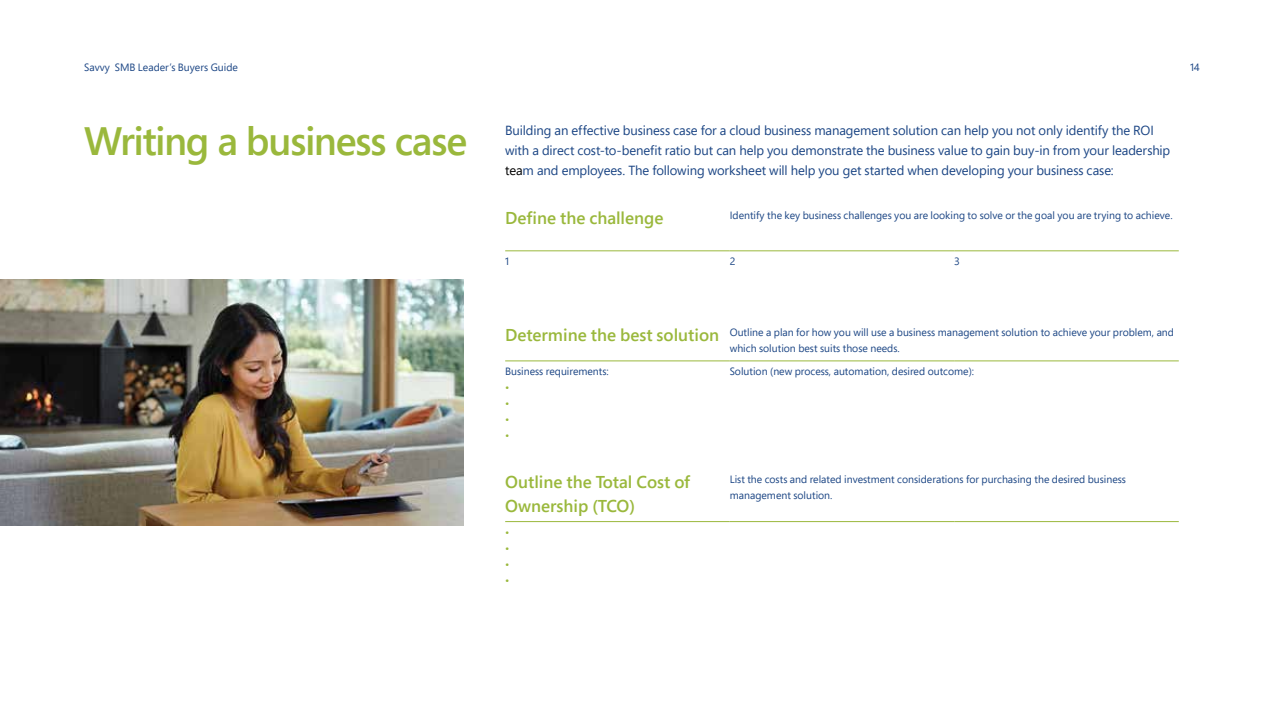
<style>
.page{position:relative;width:1263px;height:711px;background:#fff}
.page>*{position:absolute;margin:0;border:0;box-sizing:border-box;transform-origin:0 0}
.t1{font:600 39.45px "Segoe Pro";letter-spacing:-.03em;color:#9ab83c}
.t2{font:600 17.1px/23.7px "Segoe Pro";color:#9ab83c}
.t3{font:13.2px/19.8px "Segoe Pro";letter-spacing:-.01em;color:#1b4584}
.t4{font:10.5px/15.8px "Segoe Pro";color:#1b4584}
.t5{font:10.5px/15.8px "Segoe Pro";color:#9ab83c;text-align:justify}
.s1{color:#000}
</style>
<div class="page">
<hr style="left:730px;top:360px;width:224px;height:1px;background:#9ab83c">
<hr style="left:954px;top:360px;width:225px;height:1px;background:#9ab83c">
<hr style="left:505px;top:360px;width:225px;height:1px;background:#9ab83c">
<hr style="left:730px;top:250px;width:224px;height:1px;background:#9ab83c">
<hr style="left:954px;top:250px;width:225px;height:1px;background:#9ab83c">
<hr style="left:505px;top:250px;width:225px;height:1px;background:#9ab83c">
<img style="left:0;top:279px;width:463px;height:246px">
<hr style="left:730px;top:521px;width:224px;height:1px;background:#9ab83c">
<hr style="left:954px;top:521px;width:225px;height:1px;background:#9ab83c">
<hr style="left:505px;top:521px;width:225px;height:1px;background:#9ab83c">
<p class="t4" style="left:84px;top:59px;width:155px">Savvy SMB Leader’s Buyers Guide</p>
<p class="t4" style="left:1190px;top:59px;width:11px">14</p>
<h1 class="t1" style="left:84px;top:114px;width:384px">Writing a business case</h1>
<p class="t3" style="left:505px;top:120px;width:666px">Building an effective business case for a cloud business management solution can help you not only identify the ROI with a direct cost-to-benefit ratio but can help you demonstrate the business value to gain buy-in from your leadership <span class="s1">tea</span>m and employees. The following worksheet will help you get started when developing your business case:</p>
<h2 class="t2" style="left:505px;top:206px;width:160px">Define the challenge</h2>
<p class="t4" style="left:730px;top:207px;width:444px">Identify the key business challenges you are looking to solve or the goal you are trying to achieve.</p>
<p class="t4" style="left:505px;top:253px;width:6px">1</p>
<p class="t4" style="left:730px;top:253px;width:7px">2</p>
<p class="t4" style="left:954px;top:253px;width:7px">3</p>
<h2 class="t2" style="left:505px;top:322px;width:216px">Determine the best solution</h2>
<p class="t4" style="left:730px;top:324px;width:446px">Outline a plan for how you will use a business management solution to achieve your problem, and which solution best suits those needs.</p>
<p class="t4" style="left:505px;top:363px;width:105px">Business requirements:</p>
<p class="t5" style="left:505px;top:379px;width:6px">• • • •</p>
<p class="t4" style="left:730px;top:363px;width:246px">Solution (new process, automation, desired outcome):</p>
<h2 class="t2" style="left:505px;top:469px;width:186px">Outline the Total Cost of<br>Ownership (TCO)</h2>
<p class="t4" style="left:730px;top:471px;width:398px">List the costs and related investment considerations for purchasing the desired business management solution.</p>
<p class="t5" style="left:505px;top:524px;width:6px">• • • •</p>
</div>
